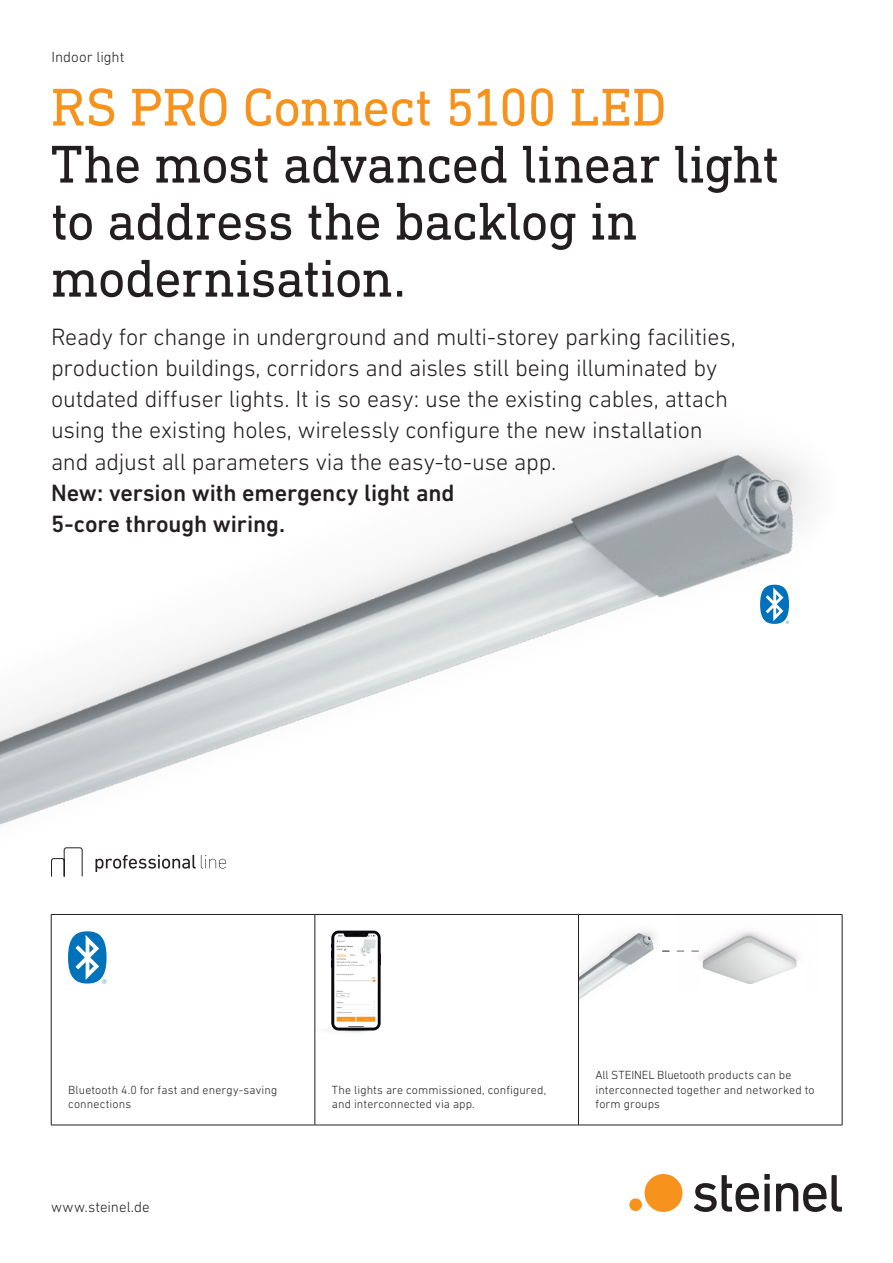
<style>
.page{position:relative;width:893px;height:1263px;background:#fff}
.page>*{position:absolute;margin:0;border:0;box-sizing:border-box;transform-origin:0 0}
.t1{font:54px/57px "DIN Next Slab Pro";letter-spacing:-.01em;color:#231f20}
.t2{font:54px "DIN Next Slab Pro";letter-spacing:-.01em;color:#f7931d}
.t3{font:300 24px/31.2px "DIN Next W1 G";letter-spacing:-.01em;color:#231f20}
.t4{font:500 24px/31.2px "DIN Next W1 G";letter-spacing:-.005em;color:#231f20}
.t5{font:300 15px "DIN Next W1 G";color:#231f20}
.t6{font:300 12px/14.4px "DIN Next W1 G";letter-spacing:.01em;color:#231f20}
</style>
<div class="page">
<img style="left:0;top:447px;width:843px;height:765px">
<svg style="left:51px;top:847px;width:32px;height:31px"></svg>
<svg style="left:96px;top:855px;width:130px;height:17px"></svg>
<img style="left:309px;top:921px;width:91px;height:117px">
<img style="left:579px;top:924px;width:83px;height:93px">
<svg style="left:662px;top:951px;width:13px;height:1px"></svg>
<img style="left:675px;top:915px;width:144px;height:75px">
<hr style="left:51px;top:914px;width:264px;height:1px;background:#231f20">
<hr style="left:51px;top:915px;width:1px;height:210px;background:#231f20">
<hr style="left:315px;top:914px;width:263px;height:1px;background:#231f20">
<hr style="left:315px;top:915px;width:1px;height:210px;background:#231f20">
<hr style="left:578px;top:914px;width:264px;height:1px;background:#231f20">
<hr style="left:578px;top:915px;width:1px;height:210px;background:#231f20">
<hr style="left:842px;top:915px;width:1px;height:210px;background:#231f20">
<hr style="left:51px;top:1125px;width:264px;height:1px;background:#231f20">
<hr style="left:315px;top:1125px;width:263px;height:1px;background:#231f20">
<hr style="left:578px;top:1125px;width:264px;height:1px;background:#231f20">
<p class="t5" style="left:52px;top:49px;width:74px">Indoor light</p>
<h1 class="t2" style="left:51px;top:76px;width:617px">RS PRO Connect 5100 LED</h1>
<h1 class="t1" style="left:51px;top:135px;width:730px">The most advanced linear light to address the backlog in modernisation.</h1>
<p class="t3" style="left:51px;top:321px;width:686px">Ready for change in underground and multi-storey parking facilities, production buildings, corridors and aisles still being illuminated by outdated diffuser lights. It is so easy: use the existing cables, attach using the existing holes, wirelessly configure the new installation and adjust all parameters via the easy-to-use app.</p>
<p class="t4" style="left:51px;top:477px;width:405px">New: version with emergency light and<br>5-core through wiring.</p>
<p class="t6" style="left:68px;top:1082px;width:211px">Bluetooth 4.0 for fast and energy-saving connections</p>
<p class="t6" style="left:332px;top:1082px;width:216px">The lights are commissioned, configured, and interconnected via app.</p>
<p class="t5" style="left:51px;top:1198px;width:100px">www.steinel.de</p>
<p class="t6" style="left:595px;top:1068px;width:221px">All STEINEL Bluetooth products can be interconnected together and networked to form groups</p>
</div>
